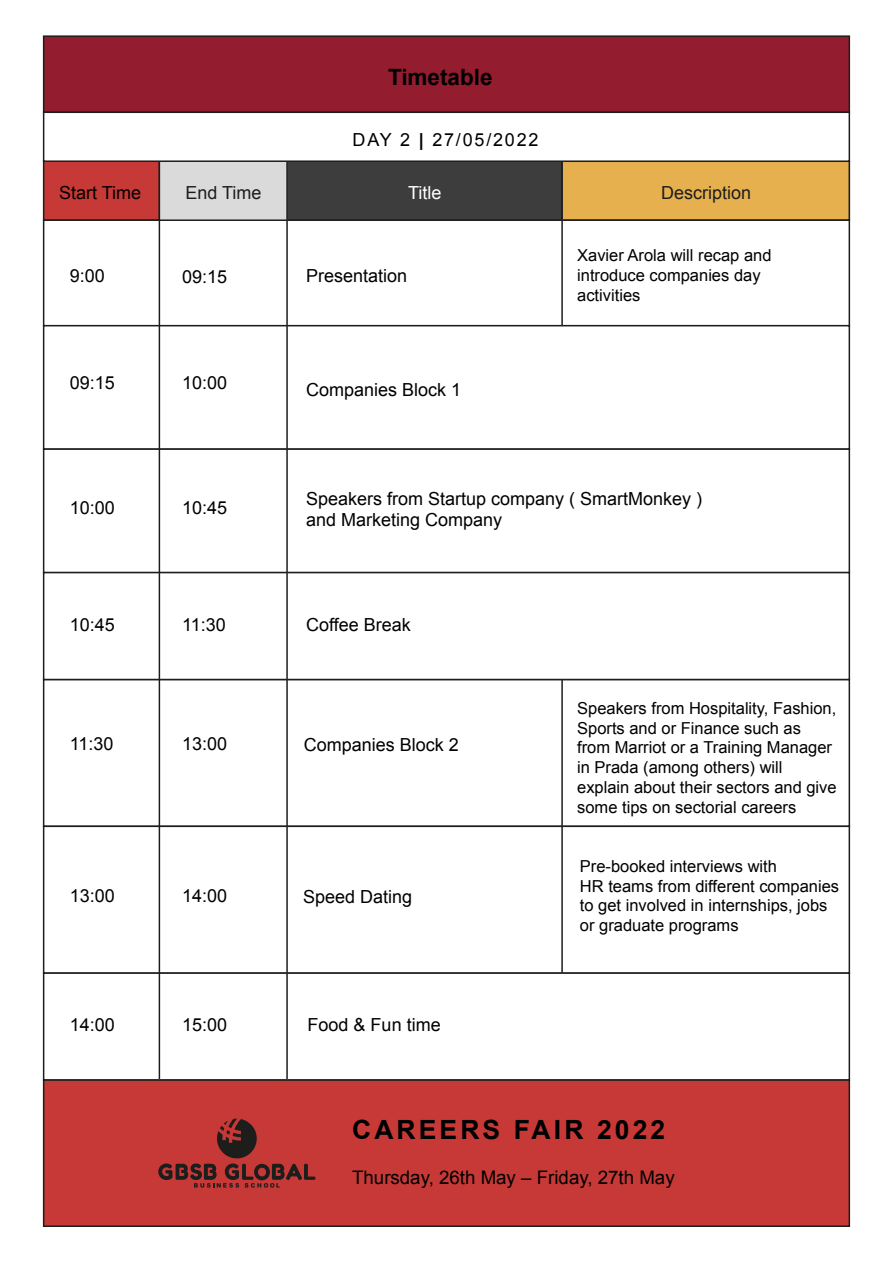
<style>
.page{position:relative;width:893px;height:1263px;background:#fff}
.page>*{position:absolute;margin:0;border:0;box-sizing:border-box;transform-origin:0 0}
.t1{font:700 26.55px "Arial";letter-spacing:.115em;color:#000}
.t2{font:700 22.5px "Arial";color:#000}
.t3{font:18.75px "Arial";color:#000}
.t4{font:18px/21.6px "Arial";color:#000}
.t5{font:18px "Arial";color:#1d1d1b}
.t6{font:18px "Arial";letter-spacing:.1em;color:#000}
.t7{font:18px "Arial";color:#fff}
.t8{font:16.5px/19.8px "Arial";color:#000}
.s1{font-weight:700}
</style>
<div class="page">
<div style="left:43px;top:160px;width:117px;height:61px;background:#c63936"></div>
<div style="left:286px;top:160px;width:277px;height:61px;background:#3d3d3d"></div>
<div style="left:561px;top:160px;width:289px;height:61px;background:#e7b04f"></div>
<div style="left:159px;top:161px;width:128px;height:59px;background:#dadada"></div>
<div style="left:43px;top:219px;width:807px;height:107px;background:#fff;border:2px solid #1d1d1b"></div>
<div style="left:43px;top:325px;width:807px;height:125px;background:#fff;border:2px solid #1d1d1b"></div>
<div style="left:43px;top:448px;width:807px;height:125px;background:#fff;border:2px solid #1d1d1b"></div>
<div style="left:43px;top:825px;width:807px;height:149px;background:#fff;border:2px solid #1d1d1b"></div>
<div style="left:43px;top:572px;width:807px;height:108px;background:#fff;border:2px solid #1d1d1b"></div>
<div style="left:43px;top:972px;width:807px;height:109px;background:#fff;border:2px solid #1d1d1b"></div>
<div style="left:43px;top:35px;width:807px;height:78px;background:#931c2e;border:2px solid #1d1d1b"></div>
<div style="left:43px;top:1079px;width:807px;height:148px;background:#c63936;border:2px solid #1d1d1b"></div>
<div style="left:43px;top:112px;width:807px;height:50px;background:#fff;border:2px solid #1d1d1b"></div>
<hr style="left:159px;top:161px;width:1px;height:918px;background:#1d1d1b">
<hr style="left:286px;top:161px;width:2px;height:918px;background:#1d1d1b">
<hr style="left:561px;top:161px;width:2px;height:165px;background:#1d1d1b">
<hr style="left:561px;top:679px;width:2px;height:294px;background:#1d1d1b">
<svg style="left:158px;top:1119px;width:157px;height:68px"></svg>
<h2 class="t2" style="left:388px;top:62px;width:106px">Timetable</h2>
<p class="t6" style="left:353px;top:128px;width:188px">DAY 2 <span class="s1">|</span> 27/05/2022</p>
<p class="t4" style="left:59px;top:182px;width:84px">Start Time</p>
<p class="t5" style="left:186px;top:181px;width:78px">End Time</p>
<p class="t7" style="left:408px;top:181px;width:35px">Title</p>
<p class="t5" style="left:661px;top:181px;width:92px">Description</p>
<p class="t4" style="left:70px;top:265px;width:37px">9:00</p>
<p class="t4" style="left:182px;top:266px;width:47px">09:15</p>
<p class="t4" style="left:306px;top:265px;width:103px">Presentation</p>
<p class="t4" style="left:70px;top:372px;width:47px">09:15</p>
<p class="t4" style="left:182px;top:372px;width:47px">10:00</p>
<p class="t4" style="left:306px;top:379px;width:157px">Companies Block 1</p>
<p class="t8" style="left:577px;top:246px;width:196px">Xavier Arola will recap and introduce companies day activities</p>
<p class="t4" style="left:70px;top:497px;width:47px">10:00</p>
<p class="t4" style="left:182px;top:497px;width:47px">10:45</p>
<p class="t4" style="left:306px;top:488px;width:398px">Speakers from Startup company ( SmartMonkey ) and Marketing Company</p>
<p class="t4" style="left:70px;top:614px;width:47px">10:45</p>
<p class="t4" style="left:182px;top:614px;width:45px">11:30</p>
<p class="t4" style="left:306px;top:614px;width:106px">Coffee Break</p>
<p class="t4" style="left:70px;top:733px;width:45px">11:30</p>
<p class="t4" style="left:182px;top:733px;width:47px">13:00</p>
<p class="t4" style="left:304px;top:734px;width:157px">Companies Block 2</p>
<p class="t8" style="left:577px;top:698px;width:261px">Speakers from Hospitality, Fashion,<br>Sports and or Finance such as from Marriot or a Training Manager in Prada (among others) will explain about their sectors and give some tips on sectorial careers</p>
<p class="t4" style="left:70px;top:885px;width:47px">13:00</p>
<p class="t4" style="left:182px;top:885px;width:47px">14:00</p>
<p class="t4" style="left:303px;top:886px;width:111px">Speed Dating</p>
<p class="t8" style="left:580px;top:856px;width:261px">Pre-booked interviews with<br>HR teams from different companies to get involved in internships, jobs or graduate programs</p>
<p class="t4" style="left:70px;top:1014px;width:47px">14:00</p>
<p class="t4" style="left:182px;top:1014px;width:47px">15:00</p>
<p class="t4" style="left:308px;top:1014px;width:135px">Food &amp; Fun time</p>
<h1 class="t1" style="left:352px;top:1112px;width:315px">CAREERS FAIR 2022</h1>
<p class="t3" style="left:352px;top:1165px;width:324px">Thursday, 26th May – Friday, 27th May</p>
</div>
